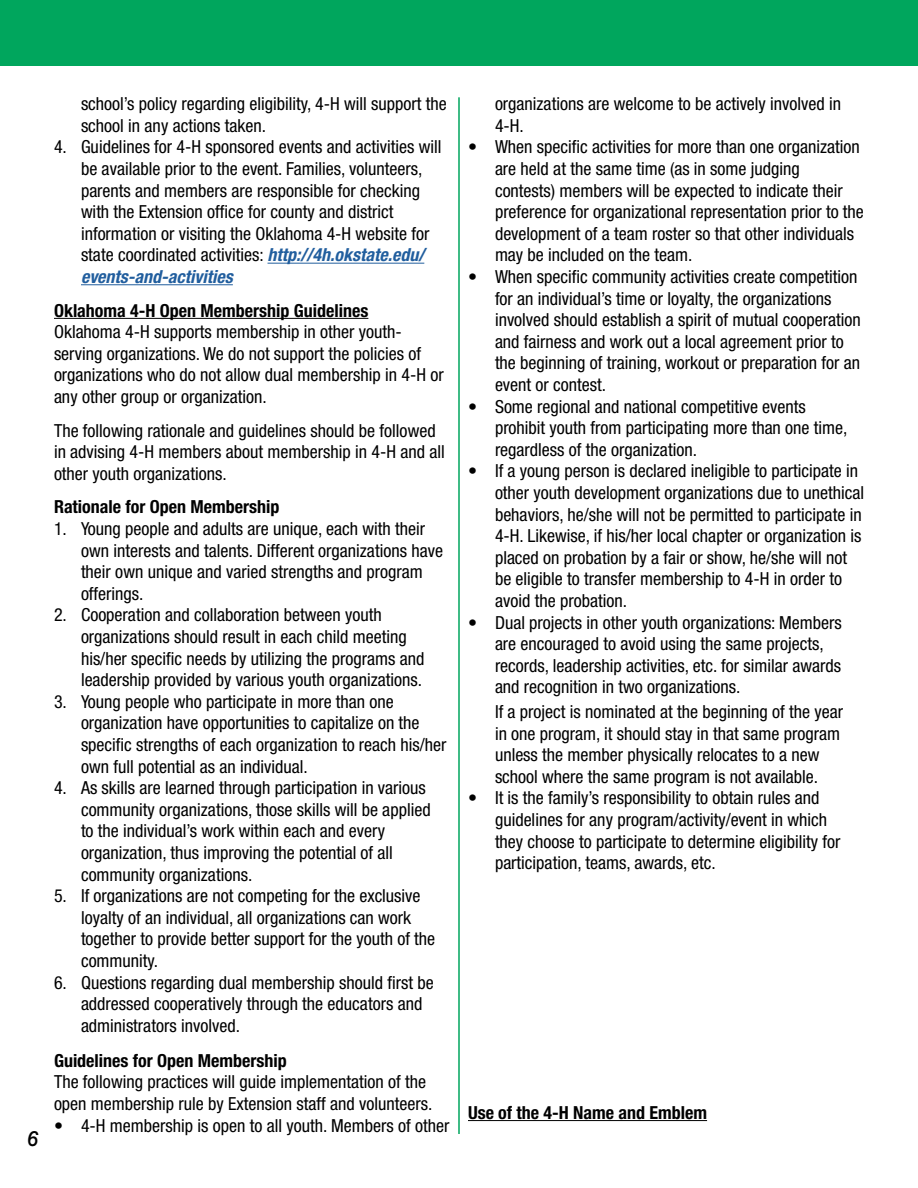
<style>
.page{position:relative;width:918px;height:1188px;background:#fff}
.page>*{position:absolute;margin:0;border:0;box-sizing:border-box;transform-origin:0 0}
.t1{font:italic 500 21px "Helvetica Neue LT Std";color:#000;scale:.9 1}
.t2{font:condensed 18px/21.6px "Helvetica Neue LT Std";color:#000}
.t3{font:700 condensed 18px "Helvetica Neue LT Std";color:#000}
.s1{font-weight:700;font-style:italic;color:#215e9e}
</style>
<div class="page">
<div style="left:0;top:0;width:918px;height:66px;background:#00a65d"></div>
<hr style="left:268px;top:263px;width:156px;height:1px;background:#215e9e">
<hr style="left:81px;top:284px;width:152px;height:1px;background:#215e9e">
<hr style="left:54px;top:318px;width:314px;height:1px;background:#000">
<hr style="left:468px;top:1120px;width:239px;height:1px;background:#000">
<hr style="left:458px;top:97px;width:2px;height:1037px;background:#00a65d">
<p class="t1" style="left:28px;top:1126px;width:13px">6</p>
<p class="t2" style="left:81px;top:93px;width:367px">school’s policy regarding eligibility, 4-H will support the school in any actions taken.</p>
<p class="t2" style="left:81px;top:136px;width:362px;text-indent:-27px">4. Guidelines for 4-H sponsored events and activities will be available prior to the event. Families, volunteers, parents and members are responsible for checking with the Extension office for county and district information or visiting the Oklahoma 4-H website for state coordinated activities: <span class="s1">http://4h.okstate.edu/ events-and-activities</span></p>
<p class="t3" style="left:54px;top:299px;width:316px">Oklahoma 4-H Open Membership Guidelines</p>
<p class="t2" style="left:54px;top:321px;width:391px">Oklahoma 4-H supports membership in other youth&shy;serving organizations. We do not support the policies of organizations who do not allow dual membership in 4-H or any other group or organization.</p>
<p class="t2" style="left:54px;top:419px;width:392px">The following rationale and guidelines should be followed in advising 4-H members about membership in 4-H and all other youth organizations.</p>
<p class="t3" style="left:54px;top:496px;width:227px">Rationale for Open Membership</p>
<p class="t2" style="left:81px;top:518px;width:364px;text-indent:-27px">1. Young people and adults are unique, each with their own interests and talents. Different organizations have their own unique and varied strengths and program offerings.</p>
<p class="t2" style="left:81px;top:604px;width:345px;text-indent:-27px">2. Cooperation and collaboration between youth organizations should result in each child meeting his/her specific needs by utilizing the programs and leadership provided by various youth organizations.</p>
<p class="t2" style="left:81px;top:691px;width:367px;text-indent:-27px">3. Young people who participate in more than one organization have opportunities to capitalize on the specific strengths of each organization to reach his/her own full potential as an individual.</p>
<p class="t2" style="left:81px;top:777px;width:351px;text-indent:-27px">4. As skills are learned through participation in various community organizations, those skills will be applied to the individual’s work within each and every organization, thus improving the potential of all community organizations.</p>
<p class="t2" style="left:81px;top:885px;width:356px;text-indent:-27px">5. If organizations are not competing for the exclusive loyalty of an individual, all organizations can work together to provide better support for the youth of the community.</p>
<p class="t2" style="left:81px;top:971px;width:354px;text-indent:-27px">6. Questions regarding dual membership should first be addressed cooperatively through the educators and administrators involved.</p>
<p class="t3" style="left:54px;top:1050px;width:234px">Guidelines for Open Membership</p>
<p class="t2" style="left:54px;top:1071px;width:380px">The following practices will guide implementation of the open membership rule by Extension staff and volunteers.</p>
<p class="t2" style="left:54px;top:1114px;width:397px">• 4-H membership is open to all youth. Members of other</p>
<p class="t2" style="left:495px;top:93px;width:348px">organizations are welcome to be actively involved in<br>4-H.</p>
<p class="t2" style="left:495px;top:136px;width:370px;text-indent:-27px">• When specific activities for more than one organization are held at the same time (as in some judging contests) members will be expected to indicate their preference for organizational representation prior to the development of a team roster so that other individuals may be included on the team.</p>
<p class="t2" style="left:495px;top:266px;width:367px;text-indent:-27px">• When specific community activities create competition for an individual’s time or loyalty, the organizations involved should establish a spirit of mutual cooperation and fairness and work out a local agreement prior to the beginning of training, workout or preparation for an event or contest.</p>
<p class="t2" style="left:495px;top:395px;width:354px;text-indent:-27px">• Some regional and national competitive events prohibit youth from participating more than one time, regardless of the organization.</p>
<p class="t2" style="left:495px;top:460px;width:371px;text-indent:-27px">• If a young person is declared ineligible to participate in other youth development organizations due to unethical behaviors, he/she will not be permitted to participate in 4-H. Likewise, if his/her local chapter or organization is placed on probation by a fair or show, he/she will not be eligible to transfer membership to 4-H in order to avoid the probation.</p>
<p class="t2" style="left:495px;top:611px;width:348px;text-indent:-27px">• Dual projects in other youth organizations: Members are encouraged to avoid using the same projects, records, leadership activities, etc. for similar awards and recognition in two organizations.</p>
<p class="t2" style="left:495px;top:701px;width:350px">If a project is nominated at the beginning of the year in one program, it should stay in that same program unless the member physically relocates to a new school where the same program is not available.</p>
<p class="t2" style="left:495px;top:787px;width:347px;text-indent:-27px">• It is the family’s responsibility to obtain rules and guidelines for any program/activity/event in which they choose to participate to determine eligibility for participation, teams, awards, etc.</p>
<p class="t3" style="left:468px;top:1101px;width:241px">Use of the 4-H Name and Emblem</p>
</div>
